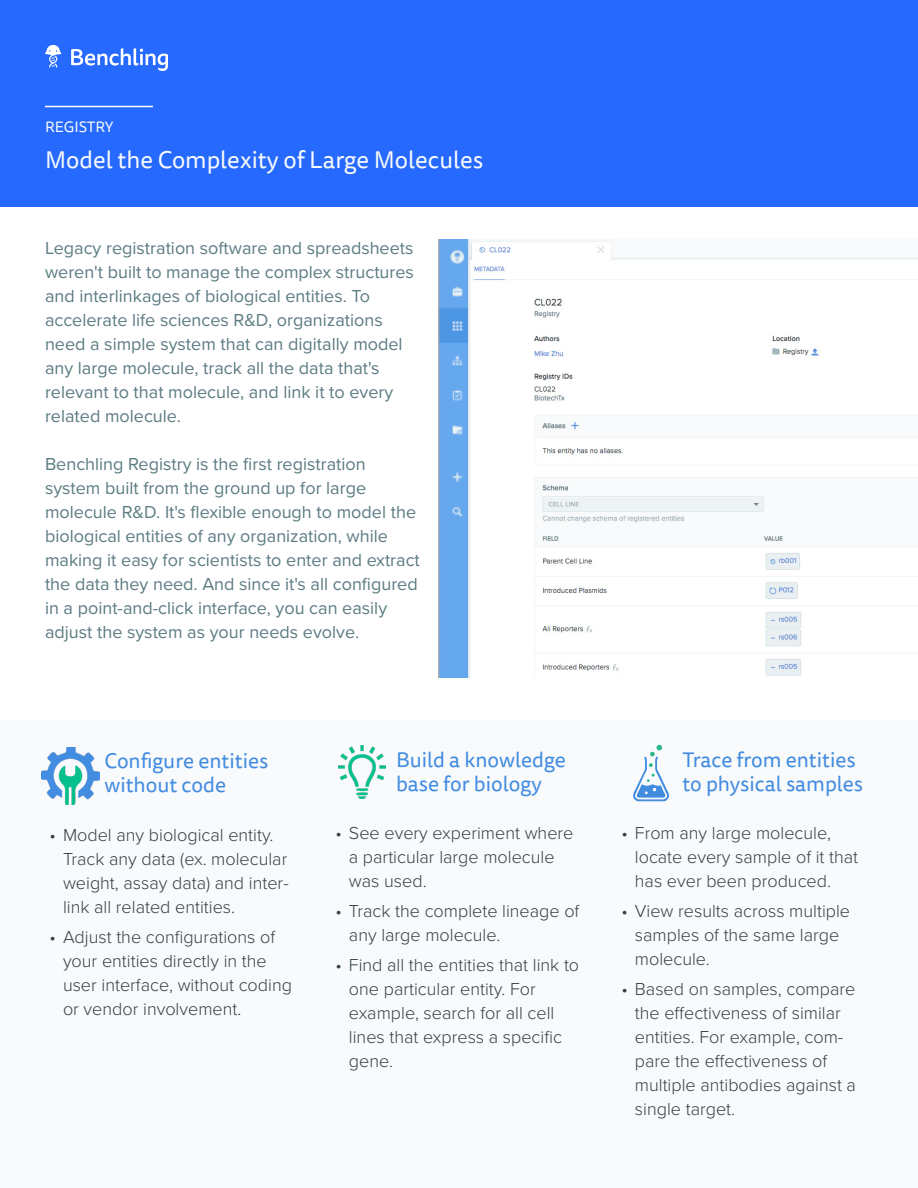
<style>
.page{position:relative;width:918px;height:1188px;background:#fff}
.page>*{position:absolute;margin:0;border:0;box-sizing:border-box;transform-origin:0 0}
.lil_headers{font:24px "Tisa Sans OT";color:#f7fafc}
.t1{font:21px/24px "Tisa Sans OT";color:#428ce1}
.lil_headers-2{font:300 18px/24px "Proxima Nova";color:#344043}
.First_paragraph{font:18px/24px "Proxima Nova";color:#5c7c83}
.lil_headers-3{font:15px "Tisa Sans OT";color:#f7fafc}
</style>
<div class="page">
<div style="left:0;top:720px;width:918px;height:468px;background:#f8fafb"></div>
<div style="left:0;top:0;width:918px;height:207px;background:#2669ff"></div>
<svg style="left:71px;top:48px;width:97px;height:23px"></svg>
<svg style="left:45px;top:45px;width:16px;height:23px"></svg>
<hr style="left:45px;top:106px;width:108px;height:1px;background:#fff">
<img style="left:42px;top:747px;width:58px;height:58px">
<img style="left:338px;top:745px;width:48px;height:54px">
<svg style="left:633px;top:745px;width:36px;height:56px"></svg>
<img style="left:439px;top:239px;width:479px;height:439px">
<p class="lil_headers-3" style="left:45px;top:117px;width:70px">REGISTRY</p>
<p class="lil_headers" style="left:45px;top:145px;width:440px">Model the Complexity of Large Molecules</p>
<p class="First_paragraph" style="left:45px;top:235px;width:370px">Legacy registration software and spreadsheets weren't built to manage the complex structures and interlinkages of biological entities. To accelerate life sciences R&amp;D, organizations need a simple system that can digitally model any large molecule, track all the data that's relevant to that molecule, and link it to every related molecule.</p>
<p class="First_paragraph" style="left:45px;top:451px;width:376px">Benchling Registry is the first registration system built from the ground up for large molecule R&amp;D. It's flexible enough to model the biological entities of any organization, while making it easy for scientists to enter and extract the data they need. And since it's all configured in a point-and-click interface, you can easily adjust the system as your needs evolve.</p>
<p class="t1" style="left:105px;top:750px;width:166px">Configure entities without code</p>
<p class="t1" style="left:396px;top:749px;width:171px">Build a knowledge base for biology</p>
<p class="t1" style="left:682px;top:749px;width:182px">Trace from entities to physical samples</p>
<p class="lil_headers-2" style="left:63px;top:822px;width:227px;text-indent:-14px">• Model any biological entity.<br>Track any data (ex. molecular weight, assay data) and inter&shy;link all related entities.</p>
<p class="lil_headers-2" style="left:63px;top:924px;width:231px;text-indent:-14px">• Adjust the configurations of your entities directly in the user interface, without coding or vendor involvement.</p>
<p class="lil_headers-2" style="left:349px;top:820px;width:226px;text-indent:-14px">• See every experiment where a particular large molecule was used.</p>
<p class="lil_headers-2" style="left:349px;top:898px;width:232px;text-indent:-14px">• Track the complete lineage of any large molecule.</p>
<p class="lil_headers-2" style="left:349px;top:952px;width:232px;text-indent:-14px">• Find all the entities that link to one particular entity. For</p>
<p class="lil_headers-2" style="left:349px;top:1000px;width:214px">example, search for all cell lines that express a specific gene.</p>
<p class="lil_headers-2" style="left:635px;top:820px;width:225px;text-indent:-14px">• From any large molecule, locate every sample of it that has ever been produced.</p>
<p class="lil_headers-2" style="left:635px;top:898px;width:217px;text-indent:-14px">• View results across multiple samples of the same large molecule.</p>
<p class="lil_headers-2" style="left:621px;top:976px;width:235px;text-align:center">• Based on samples, compare the effectiveness of similar</p>
<p class="lil_headers-2" style="left:635px;top:1024px;width:223px">entities. For example, com&shy;pare the effectiveness of multiple antibodies against a single target.</p>
</div>
